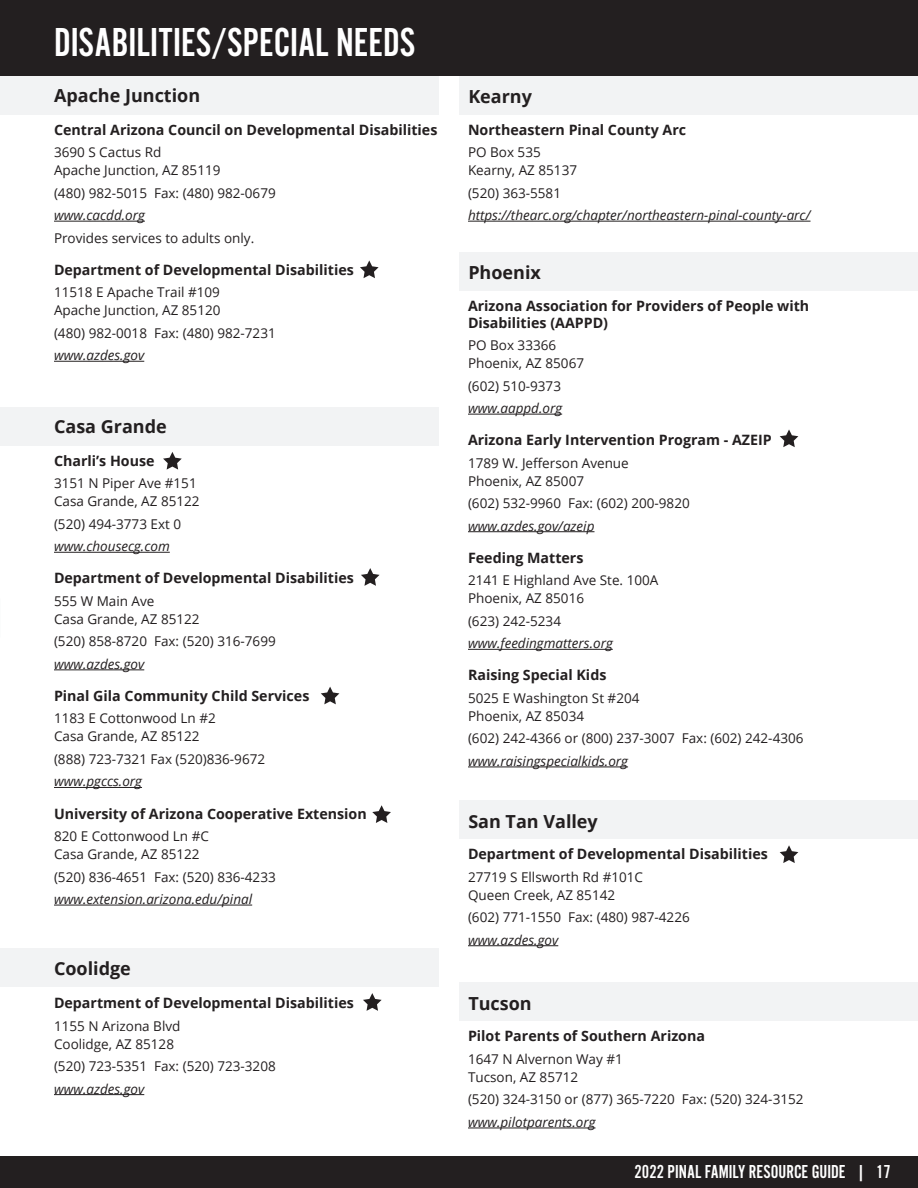
<style>
.page{position:relative;width:918px;height:1188px;background:#fff}
.page>*{position:absolute;margin:0;border:0;box-sizing:border-box;transform-origin:0 0}
.t1{font:42px "Alternate Got No 2 D";color:#fff}
.t2{font:19.5px "Alternate Got No 2 D";color:#fff}
.City{font:700 18px "Open Sans";color:#231f20}
.t3{font:700 14.25px/17.1px "Open Sans";color:#231f20}
.t4{font:13.5px/18px "Open Sans";color:#231f20}
.t5{font:italic 13.5px/22.5px "Open Sans";color:#231f20}
.s1{font-style:italic}
.s2{font-style:normal}
</style>
<div class="page">
<div style="left:0;top:1156px;width:918px;height:32px;background:#231f20"></div>
<div style="left:459px;top:76px;width:459px;height:39px;background:#f2f3f4"></div>
<div style="left:0;top:76px;width:438px;height:39px;background:#f2f3f4"></div>
<div style="left:0;top:0;width:918px;height:76px;background:#231f20"></div>
<div style="left:459px;top:252px;width:459px;height:38px;background:#f2f3f4"></div>
<div style="left:459px;top:800px;width:459px;height:39px;background:#f2f3f4"></div>
<div style="left:459px;top:983px;width:459px;height:38px;background:#f2f3f4"></div>
<div style="left:0;top:407px;width:438px;height:39px;background:#f2f3f4"></div>
<div style="left:0;top:948px;width:438px;height:39px;background:#f2f3f4"></div>
<hr style="left:54px;top:221px;width:91px;height:1px;background:#231f20">
<hr style="left:54px;top:361px;width:90px;height:1px;background:#231f20">
<hr style="left:54px;top:552px;width:116px;height:1px;background:#231f20">
<hr style="left:54px;top:670px;width:90px;height:1px;background:#231f20">
<hr style="left:54px;top:787px;width:88px;height:1px;background:#231f20">
<hr style="left:54px;top:905px;width:198px;height:1px;background:#231f20">
<hr style="left:54px;top:1094px;width:90px;height:1px;background:#231f20">
<hr style="left:468px;top:221px;width:343px;height:1px;background:#231f20">
<hr style="left:468px;top:414px;width:94px;height:1px;background:#231f20">
<hr style="left:468px;top:531px;width:127px;height:1px;background:#231f20">
<hr style="left:468px;top:649px;width:145px;height:1px;background:#231f20">
<hr style="left:468px;top:767px;width:160px;height:1px;background:#231f20">
<hr style="left:468px;top:945px;width:90px;height:1px;background:#231f20">
<hr style="left:468px;top:1128px;width:128px;height:1px;background:#231f20">
<svg style="left:360px;top:260px;width:19px;height:18px"></svg>
<svg style="left:163px;top:452px;width:19px;height:18px"></svg>
<svg style="left:361px;top:568px;width:19px;height:18px"></svg>
<svg style="left:321px;top:687px;width:18px;height:17px"></svg>
<svg style="left:372px;top:805px;width:19px;height:18px"></svg>
<svg style="left:363px;top:993px;width:19px;height:18px"></svg>
<svg style="left:780px;top:845px;width:18px;height:18px"></svg>
<svg style="left:780px;top:429px;width:18px;height:18px"></svg>
<p class="t1" style="left:54px;top:20px;width:363px">DISABILITIES/SPECIAL NEEDS</p>
<p class="City" style="left:54px;top:83px;width:148px">Apache Junction</p>
<p class="City" style="left:468px;top:84px;width:65px">Kearny</p>
<p class="t3" style="left:54px;top:121px;width:385px">Central Arizona Council on Developmental Disabilities</p>
<p class="t4" style="left:54px;top:143px;width:168px">3690 S Cactus Rd<br>Apache Junction, AZ 85119</p>
<p class="t4" style="left:54px;top:181px;width:223px;line-height:22.5px">(480) 982-5015 Fax: (480) 982-0679 <span class="s1">www.cacdd.org<br></span>Provides services to adults only.</p>
<p class="t3" style="left:54px;top:261px;width:301px">Department of Developmental Disabilities</p>
<p class="t4" style="left:54px;top:283px;width:168px">11518 E Apache Trail #109<br>Apache Junction, AZ 85120</p>
<p class="t4" style="left:54px;top:321px;width:223px;line-height:22.5px">(480) 982-0018 Fax: (480) 982-7231 <span class="s1">www.azdes.gov</span></p>
<p class="City" style="left:54px;top:414px;width:114px">Casa Grande</p>
<p class="t3" style="left:54px;top:452px;width:102px">Charli’s House</p>
<p class="t4" style="left:54px;top:474px;width:147px">3151 N Piper Ave #151<br>Casa Grande, AZ 85122</p>
<p class="t4" style="left:54px;top:515px;width:129px">(520) 494-3773 Ext 0</p>
<p class="t5" style="left:54px;top:535px;width:117px">www.chousecg.com</p>
<p class="t3" style="left:54px;top:569px;width:301px">Department of Developmental Disabilities</p>
<p class="t4" style="left:54px;top:592px;width:147px">555 W Main Ave<br>Casa Grande, AZ 85122</p>
<p class="t4" style="left:54px;top:630px;width:223px;line-height:22.5px">(520) 858-8720 Fax: (520) 316-7699 <span class="s1">www.azdes.gov</span></p>
<p class="t3" style="left:54px;top:687px;width:257px">Pinal Gila Community Child Services</p>
<p class="t4" style="left:54px;top:709px;width:163px">1183 E Cottonwood Ln #2<br>Casa Grande, AZ 85122</p>
<p class="t4" style="left:54px;top:747px;width:213px;line-height:22.5px">(888) 723-7321 Fax (520)836-9672 <span class="s1">www.pgccs.org</span></p>
<p class="t3" style="left:54px;top:804px;width:314px">University of Arizona Cooperative Extension</p>
<p class="t4" style="left:54px;top:827px;width:156px">820 E Cottonwood Ln #C<br>Casa Grande, AZ 85122</p>
<p class="t5" style="left:54px;top:865px;width:223px"><span class="s2">(520) 836-4651 Fax: (520) 836-4233 </span>www.extension.arizona.edu/pinal</p>
<p class="City" style="left:54px;top:955px;width:78px">Coolidge</p>
<p class="t3" style="left:54px;top:994px;width:301px">Department of Developmental Disabilities</p>
<p class="t4" style="left:54px;top:1016px;width:128px">1155 N Arizona Blvd<br>Coolidge, AZ 85128</p>
<p class="t4" style="left:54px;top:1055px;width:223px;line-height:22.5px">(520) 723-5351 Fax: (520) 723-3208 <span class="s1">www.azdes.gov</span></p>
<p class="t3" style="left:468px;top:121px;width:220px">Northeastern Pinal County Arc</p>
<p class="t4" style="left:468px;top:143px;width:111px">PO Box 535<br>Kearny, AZ 85137</p>
<p class="t5" style="left:468px;top:181px;width:344px"><span class="s2">(520) 363-5581 </span>https://thearc.org/chapter/northeastern-pinal-county-arc/</p>
<p class="City" style="left:468px;top:260px;width:74px">Phoenix</p>
<p class="t3" style="left:468px;top:296px;width:343px">Arizona Association for Providers of People with<br>Disabilities (AAPPD)</p>
<p class="t4" style="left:468px;top:336px;width:118px">PO Box 33366<br>Phoenix, AZ 85067</p>
<p class="t4" style="left:468px;top:374px;width:96px;line-height:22.5px">(602) 510-9373 <span class="s1">www.aappd.org</span></p>
<p class="t3" style="left:468px;top:431px;width:305px">Arizona Early Intervention Program - AZEIP</p>
<p class="t4" style="left:468px;top:453px;width:162px">1789 W. Jefferson Avenue<br>Phoenix, AZ 85007</p>
<p class="t4" style="left:468px;top:492px;width:223px;line-height:22.5px">(602) 532-9960 Fax: (602) 200-9820 <span class="s1">www.azdes.gov/azeip</span></p>
<p class="t3" style="left:468px;top:549px;width:117px">Feeding Matters</p>
<p class="t4" style="left:468px;top:571px;width:192px">2141 E Highland Ave Ste. 100A<br>Phoenix, AZ 85016</p>
<p class="t5" style="left:468px;top:609px;width:146px"><span class="s2">(623) 242-5234 </span>www.feedingmatters.org</p>
<p class="t3" style="left:468px;top:666px;width:140px">Raising Special Kids</p>
<p class="t4" style="left:468px;top:689px;width:173px">5025 E Washington St #204<br>Phoenix, AZ 85034</p>
<p class="t4" style="left:468px;top:727px;width:337px;line-height:22.5px">(602) 242-4366 or (800) 237-3007 Fax: (602) 242-4306 <span class="s1">www.raisingspecialkids.org</span></p>
<p class="City" style="left:468px;top:809px;width:131px">San Tan Valley</p>
<p class="t3" style="left:468px;top:845px;width:301px">Department of Developmental Disabilities</p>
<p class="t4" style="left:468px;top:867px;width:177px">27719 S Ellsworth Rd #101C<br>Queen Creek, AZ 85142</p>
<p class="t4" style="left:468px;top:906px;width:223px;line-height:22.5px">(602) 771-1550 Fax: (480) 987-4226 <span class="s1">www.azdes.gov</span></p>
<p class="City" style="left:468px;top:991px;width:65px">Tucson</p>
<p class="t3" style="left:468px;top:1027px;width:239px">Pilot Parents of Southern Arizona</p>
<p class="t4" style="left:468px;top:1050px;width:156px">1647 N Alvernon Way #1<br>Tucson, AZ 85712</p>
<p class="t4" style="left:468px;top:1088px;width:337px;line-height:22.5px">(520) 324-3150 or (877) 365-7220 Fax: (520) 324-3152 <span class="s1">www.pilotparents.org</span></p>
<h2 class="t2" style="left:635px;top:1162px;width:258px">2022 PINAL FAMILY RESOURCE GUIDE | 17</h2>
</div>
